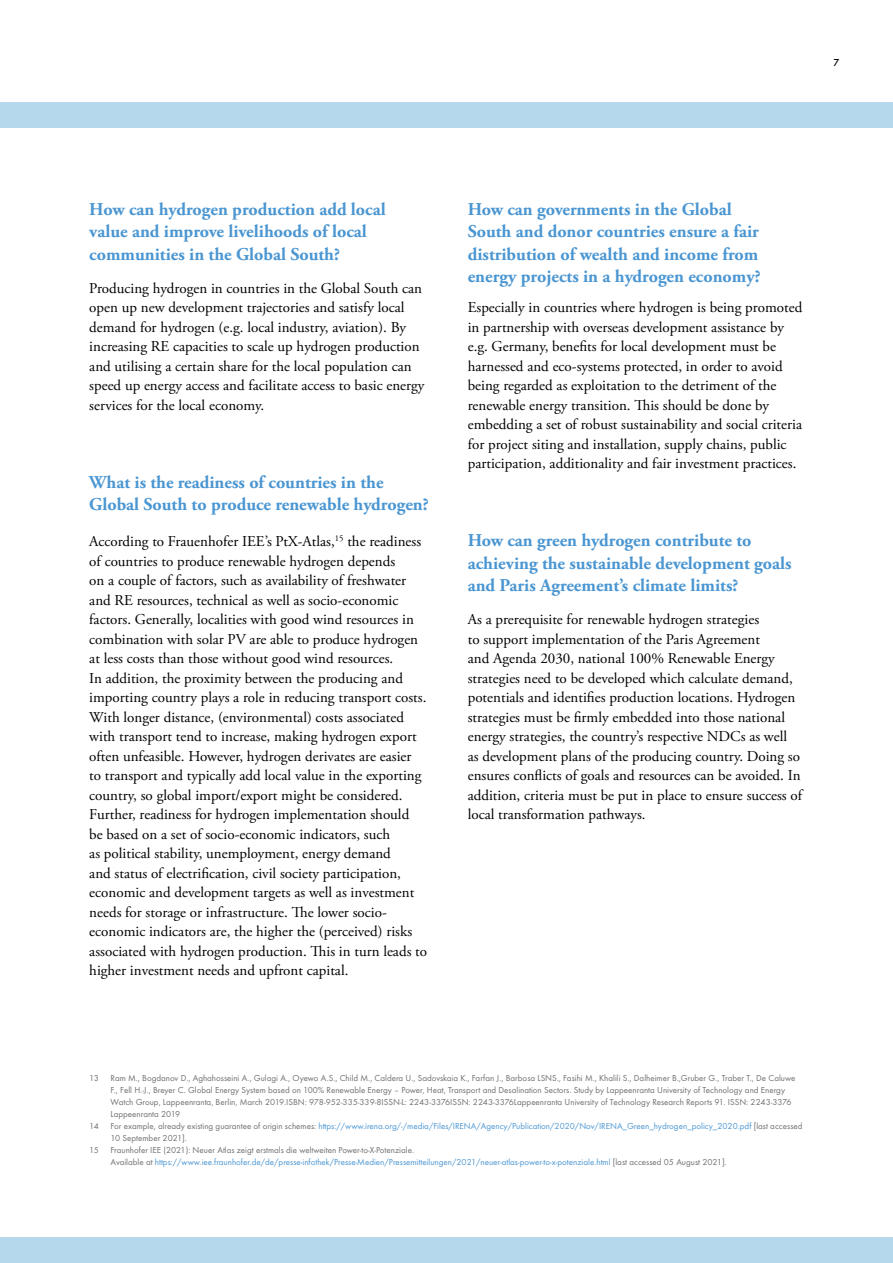
<style>
.page{position:relative;width:893px;height:1263px;background:#fff}
.page>*{position:absolute;margin:0;border:0;box-sizing:border-box;transform-origin:0 0}
.t1{font:700 18px/22.5px "Adobe Garamond Pro";color:#4a96d2}
.t2{font:15px/19.5px "Adobe Garamond Pro";color:#000}
.t3{font:500 10.5px "Futura TOT";color:#000}
.t4{font:9px/12px "Futura TOT";color:#706f6f}
.t5{font:9px/12px "Futura TOT";color:#4a96d2}
.s1{color:#706f6f}
</style>
<div class="page">
<div style="left:0;top:102px;width:893px;height:26px;background:#b6d8ed"></div>
<div style="left:0;top:1237px;width:893px;height:26px;background:#b6d8ed"></div>
<p class="t3" style="left:833px;top:56px;width:7px">7</p>
<p class="t1" style="left:89px;top:198px;width:298px">How can hydrogen production add local value and improve livelihoods of local communities in the Global South?</p>
<p class="t2" style="left:89px;top:279px;width:337px">Producing hydrogen in countries in the Global South can open up new development trajectories and satisfy local demand for hydrogen (e.g. local industry, aviation). By increasing RE capacities to scale up hydrogen production and utilising a certain share for the local population can speed up energy access and facilitate access to basic energy services for the local economy.</p>
<p class="t1" style="left:89px;top:471px;width:341px">What is the readiness of countries in the<br>Global South to produce renewable hydrogen?</p>
<p class="t2" style="left:89px;top:532px;width:339px">According to Frauenhofer IEE’s PtX-Atlas,<sup>15</sup> the readiness of countries to produce renewable hydrogen depends<br>on a couple of factors, such as availability of freshwater and RE resources, technical as well as socio-economic factors. Generally, localities with good wind resources in combination with solar PV are able to produce hydrogen at less costs than those without good wind resources.<br>In addition, the proximity between the producing and importing country plays a role in reducing transport costs.<br>With longer distance, (environmental) costs associated with transport tend to increase, making hydrogen export often unfeasible. However, hydrogen derivates are easier<br>to transport and typically add local value in the exporting country, so global import/export might be considered.<br>Further, readiness for hydrogen implementation should<br>be based on a set of socio-economic indicators, such<br>as political stability, unemployment, energy demand<br>and status of electrification, civil society participation, economic and development targets as well as investment needs for storage or infrastructure. The lower socio&shy;economic indicators are, the higher the (perceived) risks associated with hydrogen production. This in turn leads to higher investment needs and upfront capital.</p>
<p class="t1" style="left:468px;top:198px;width:295px">How can governments in the Global South and donor countries ensure a fair distribution of wealth and income from energy projects in a hydrogen economy?</p>
<p class="t2" style="left:468px;top:298px;width:336px">Especially in countries where hydrogen is being promoted in partnership with overseas development assistance by e.g. Germany, benefits for local development must be harnessed and eco-systems protected, in order to avoid being regarded as exploitation to the detriment of the renewable energy transition. This should be done by embedding a set of robust sustainability and social criteria for project siting and installation, supply chains, public participation, additionality and fair investment practices.</p>
<p class="t1" style="left:468px;top:529px;width:325px">How can green hydrogen contribute to achieving the sustainable development goals and Paris Agreement’s climate limits?</p>
<p class="t2" style="left:468px;top:610px;width:336px">As a prerequisite for renewable hydrogen strategies<br>to support implementation of the Paris Agreement<br>and Agenda 2030, national 100% Renewable Energy strategies need to be developed which calculate demand, potentials and identifies production locations. Hydrogen strategies must be firmly embedded into those national energy strategies, the country’s respective NDCs as well<br>as development plans of the producing country. Doing so ensures conflicts of goals and resources can be avoided. In addition, criteria must be put in place to ensure success of local transformation pathways.</p>
<p class="t4" style="left:89px;top:1072px;width:11px">13</p>
<p class="t4" style="left:111px;top:1072px;width:686px">Ram M., Bogdanov D., Aghahosseini A., Gulagi A., Oyewo A.S., Child M., Caldera U., Sadovskaia K., Farfan J., Barbosa LSNS., Fasihi M., Khalili S., Dalheimer B.,Gruber G., Traber T., De Caluwe F., Fell H.-J., Breyer C. Global Energy System based on 100% Renewable Energy – Power, Heat, Transport and Desalination Sectors. Study by Lappeenranta University of Technology and Energy Watch Group, Lappeenranta, Berlin, March 2019.ISBN: 978-952-335-339-8ISSN-L: 2243-3376ISSN: 2243-3376Lappeenranta University of Technology Research Reports 91. ISSN: 2243-3376<br>Lappeenranta 2019</p>
<p class="t4" style="left:89px;top:1120px;width:11px">14</p>
<p class="t5" style="left:111px;top:1120px;width:693px"><span class="s1">For example, already existing guarantee of origin schemes:</span> https://www.irena.org/-/media/Files/IRENA/Agency/Publication/2020/Nov/IRENA_Green_hydrogen_policy_2020.pdf <span class="s1">[last accessed<br>10 September 2021].</span></p>
<p class="t4" style="left:89px;top:1144px;width:11px">15</p>
<p class="t5" style="left:111px;top:1144px;width:618px"><span class="s1">Fraunhofer IEE (2021): Neuer Atlas zeigt erstmals die weltweiten Power-to-X-Potenziale.<br>Available at</span> https://www.iee.fraunhofer.de/de/presse-infothek/Presse-Medien/Pressemitteilungen/2021/neuer-atlas-power-to-x-potenziale.html <span class="s1">[last accessed 05 August 2021].</span></p>
</div>
